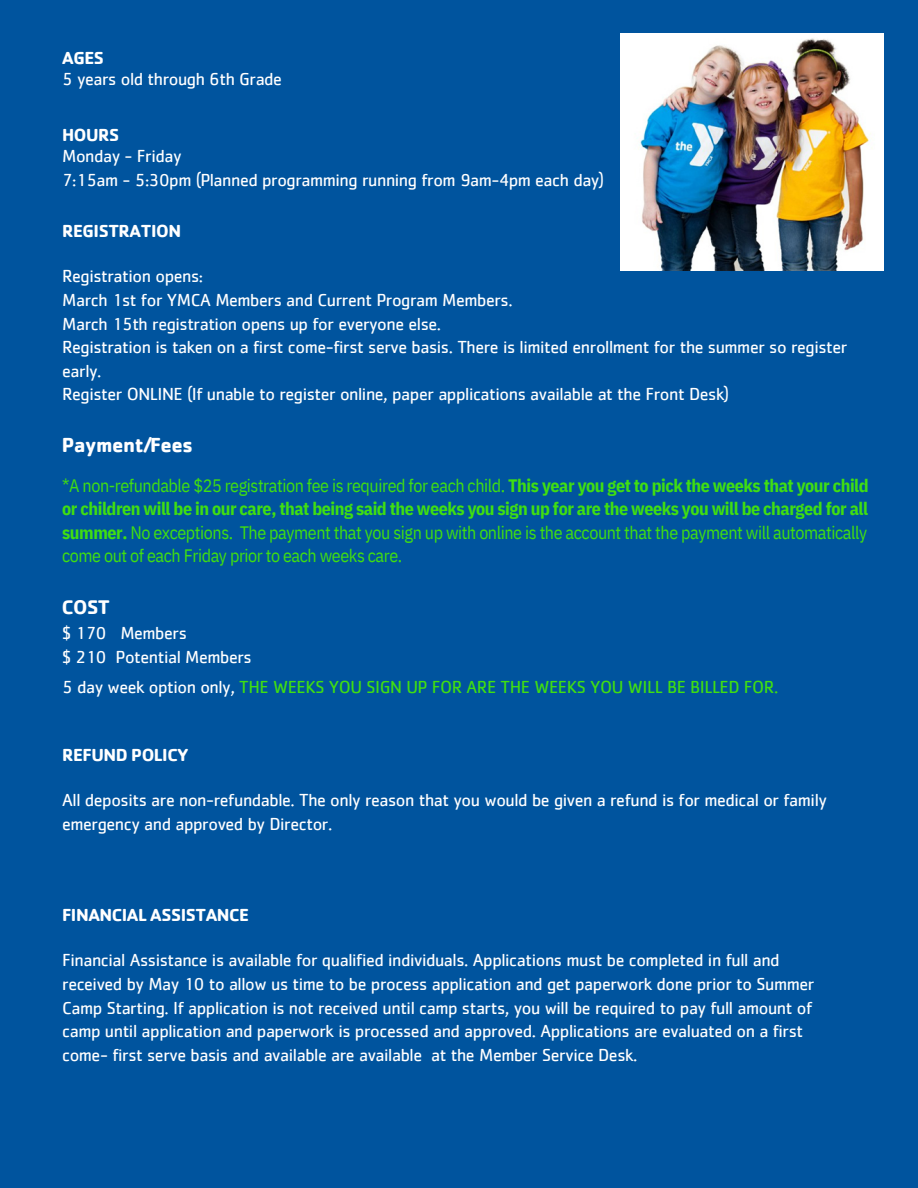
<style>
.page{position:relative;width:918px;height:1188px;background:#00549e}
.page>*{position:absolute;margin:0;border:0;box-sizing:border-box;transform-origin:0 0}
.t1{font:700 21px "Cachet";letter-spacing:-.025em;color:#fff}
.t2{font:700 20.4px "Cachet";color:#fff}
.t3{font:18px/23.7px "Cachet";letter-spacing:-.025em;color:#fff}
.t4{font:18px/23.7px "IBM Plex Sans Cond";letter-spacing:-.025em;color:#40df11;text-align:justify}
.t5{font:18px "Cachet";letter-spacing:-.025em;color:#40df11}
.t6{font:700 18px "Cachet";letter-spacing:-.025em;color:#fff}
.s1{font-weight:700}
.s2{color:#fff}
</style>
<div class="page">
<img style="left:620px;top:33px;width:264px;height:238px">
<p class="t6" style="left:62px;top:46px;width:43px">AGES</p>
<p class="t3" style="left:62px;top:68px;width:221px">5 years old through 6th Grade</p>
<p class="t6" style="left:62px;top:123px;width:59px">HOURS</p>
<p class="t3" style="left:62px;top:145px;width:121px">Monday - Friday</p>
<p class="t3" style="left:62px;top:169px;width:543px">7:15am - 5:30pm (Planned programming running from 9am-4pm each day)</p>
<p class="t6" style="left:62px;top:220px;width:120px">REGISTRATION</p>
<p class="t3" style="left:62px;top:265px;width:142px">Registration opens:</p>
<p class="t3" style="left:62px;top:289px;width:452px">March 1st for YMCA Members and Current Program Members.</p>
<p class="t3" style="left:62px;top:313px;width:380px">March 15th registration opens up for everyone else.</p>
<p class="t3" style="left:62px;top:336px;width:787px">Registration is taken on a first come-first serve basis. There is limited enrollment for the summer so register early.</p>
<p class="t3" style="left:62px;top:383px;width:668px">Register ONLINE (If unable to register online, paper applications available at the Front Desk)</p>
<p class="t1" style="left:62px;top:431px;width:133px">Payment/Fees</p>
<p class="t4" style="left:62px;top:473px;width:808px">*A non-refundable $25 registration fee is required for each child. <span class="s1">This year you get to pick the weeks that your child or children will be in our care, that being said the weeks you sign up for are the weeks you will be charged for all summer.</span> No exceptions. The payment that you sign up with online is the account that the payment will automatically come out of each Friday prior to each weeks care.</p>
<p class="t2" style="left:62px;top:594px;width:50px">COST</p>
<p class="t3" style="left:62px;top:622px;width:126px">$ 170 Members</p>
<p class="t3" style="left:62px;top:646px;width:191px">$ 210 Potential Members</p>
<p class="t5" style="left:62px;top:679px;width:718px"><span class="s2">5 day week option only,</span> THE WEEKS YOU SIGN UP FOR ARE THE WEEKS YOU WILL BE BILLED FOR.</p>
<p class="t6" style="left:62px;top:743px;width:128px">REFUND POLICY</p>
<p class="t3" style="left:62px;top:789px;width:766px">All deposits are non-refundable. The only reason that you would be given a refund is for medical or family emergency and approved by Director.</p>
<p class="t6" style="left:62px;top:904px;width:188px">FINANCIAL ASSISTANCE</p>
<p class="t3" style="left:62px;top:949px;width:754px">Financial Assistance is available for qualified individuals. Applications must be completed in full and received by May 10 to allow us time to be process application and get paperwork done prior to Summer Camp Starting. If application is not received until camp starts, you will be required to pay full amount of camp until application and paperwork is processed and approved. Applications are evaluated on a first come- first serve basis and available are available at the Member Service Desk.</p>
</div>
